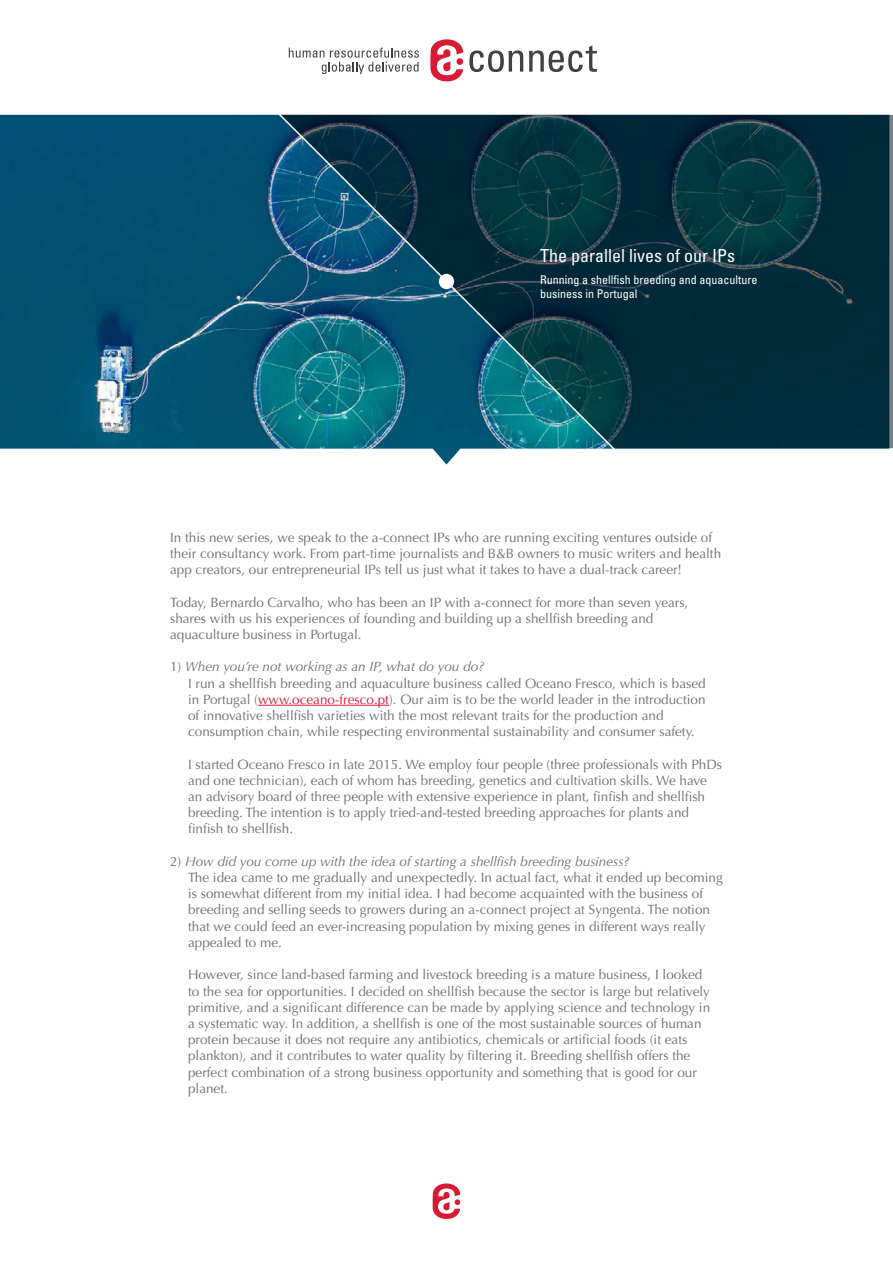
<style>
.page{position:relative;width:893px;height:1263px;background:#fff}
.page>*{position:absolute;margin:0;border:0;box-sizing:border-box;transform-origin:0 0}
.t1{font:condensed 18px "Univers";color:#fff}
.t2{font:13.5px/16.2px "Optima";color:#6d6e71}
.t3{font:condensed 12px/13.5px "Univers";color:#fff}
.s1{font-style:italic}
.s2{color:#da1a35}
</style>
<div class="page">
<img style="left:0;top:115px;width:889px;height:350px">
<svg style="left:618px;top:115px;width:275px;height:333px;background:#032e3c"></svg>
<svg style="left:289px;top:48px;width:130px;height:26px"></svg>
<svg style="left:430px;top:39px;width:33px;height:43px"></svg>
<div style="left:456px;top:58px;width:7px;height:7px;background:#da1a35;border-radius:50%"></div>
<svg style="left:469px;top:50px;width:54px;height:22px"></svg>
<svg style="left:529px;top:45px;width:68px;height:27px"></svg>
<img style="left:273px;top:114px;width:345px;height:339px">
<div style="left:439px;top:274px;width:15px;height:15px;background:#fff;border-radius:50%"></div>
<hr style="left:258px;top:705px;width:131px;height:1px;background:#da1a35">
<svg style="left:433px;top:1183px;width:27px;height:36px"></svg>
<h1 class="t1" style="left:540px;top:244px;width:196px">The parallel lives of our IPs</h1>
<p class="t3" style="left:540px;top:273px;width:219px">Running a shellfish breeding and aquaculture business in Portugal</p>
<p class="t2" style="left:170px;top:529px;width:553px">In this new series, we speak to the a-connect IPs who are running exciting ventures outside of their consultancy work. From part-time journalists and B&amp;B owners to music writers and health app creators, our entrepreneurial IPs tell us just what it takes to have a dual-track career!</p>
<p class="t2" style="left:170px;top:594px;width:520px">Today, Bernardo Carvalho, who has been an IP with a-connect for more than seven years, shares with us his experiences of founding and building up a shellfish breeding and aquaculture business in Portugal.</p>
<p class="t2" style="left:188px;top:659px;width:519px;text-indent:-18px">1) <span class="s1">When you’re not working as an IP, what do you do?<br></span>I run a shellfish breeding and aquaculture business called Oceano Fresco, which is based in Portugal (<span class="s2">www.oceano-fresco.pt</span>). Our aim is to be the world leader in the introduction of innovative shellfish varieties with the most relevant traits for the production and consumption chain, while respecting environmental sustainability and consumer safety.</p>
<p class="t2" style="left:188px;top:756px;width:536px">I started Oceano Fresco in late 2015. We employ four people (three professionals with PhDs and one technician), each of whom has breeding, genetics and cultivation skills. We have an advisory board of three people with extensive experience in plant, finfish and shellfish breeding. The intention is to apply tried-and-tested breeding approaches for plants and finfish to shellfish.</p>
<p class="t2" style="left:188px;top:853px;width:536px;text-indent:-18px">2) <span class="s1">How did you come up with the idea of starting a shellfish breeding business?<br></span>The idea came to me gradually and unexpectedly. In actual fact, what it ended up becoming is somewhat different from my initial idea. I had become acquainted with the business of breeding and selling seeds to growers during an a-connect project at Syngenta. The notion that we could feed an ever-increasing population by mixing genes in different ways really appealed to me.</p>
<p class="t2" style="left:188px;top:967px;width:524px">However, since land-based farming and livestock breeding is a mature business, I looked to the sea for opportunities. I decided on shellfish because the sector is large but relatively primitive, and a significant difference can be made by applying science and technology in a systematic way. In addition, a shellfish is one of the most sustainable sources of human protein because it does not require any antibiotics, chemicals or artificial foods (it eats plankton), and it contributes to water quality by filtering it. Breeding shellfish offers the perfect combination of a strong business opportunity and something that is good for our planet.</p>
</div>
